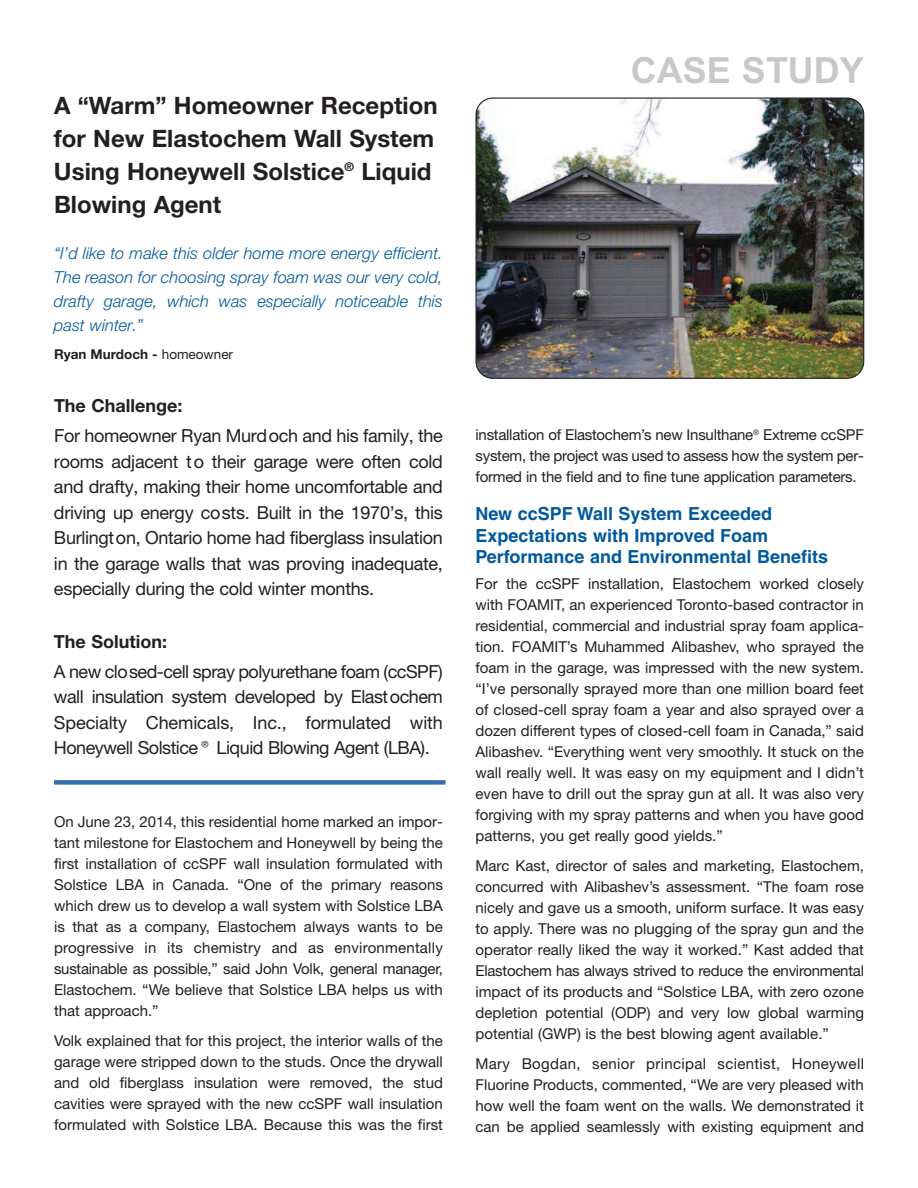
<style>
.page{position:relative;width:918px;height:1188px;background:#fff}
.page>*{position:absolute;margin:0;border:0;box-sizing:border-box;transform-origin:0 0}
.t1{font:700 36px "Arial";color:#c7c8ca}
.t2{font:700 24px/33px "Helvetica Neue LT";color:#231f20}
.t3{font:18px/25.5px "Helvetica Neue CE";letter-spacing:-.015em;color:#231f20;text-align:justify}
.t4{font:700 18px/21.6px "Helvetica";color:#01599a}
.t5{font:700 18px "Helvetica Neue LT";color:#231f20}
.t6{font:700 18px "Helvetica Neue CE";color:#231f20}
.t7{font:italic 300 16.5px/24px "Helvetica Neue";color:#01599a;text-align:justify}
.t8{font:15px/21px "Helvetica Neue LT";color:#231f20;text-align:justify}
.t9{font:700 13.5px "Helvetica Neue LT";color:#231f20}
.s1{font-weight:400}
</style>
<div class="page">
<img style="left:476px;top:98px;width:388px;height:281px">
<div style="left:54px;top:780px;width:392px;height:5px;background:#386eaa"></div>
<h2 class="t2" style="left:54px;top:88px;width:385px">A “Warm” Homeowner Reception for New Elastochem Wall System<br>Using Honeywell Solstice<sup>®</sup> Liquid<br>Blowing Agent</h2>
<p class="t7" style="left:54px;top:243px;width:390px">“I’d like to make this older home more energy efficient.<br>The reason for choosing spray foam was our very cold, drafty garage, which was especially noticeable this past winter.”</p>
<p class="t9" style="left:54px;top:346px;width:181px">Ryan Murdoch - <span class="s1">homeowner</span></p>
<p class="t5" style="left:54px;top:394px;width:130px">The Challenge:</p>
<p class="t3" style="left:54px;top:423px;width:390px">For homeowner Ryan Murdoch and his family, the rooms adjacent to their garage were often cold and drafty, making their home uncomfortable and driving up energy costs. Built in the 1970’s, this Burlington, Ontario home had fiberglass insulation in the garage walls that was proving inadequate, especially during the cold winter months.</p>
<p class="t6" style="left:54px;top:630px;width:115px">The Solution:</p>
<p class="t3" style="left:54px;top:659px;width:390px">A new closed-cell spray polyurethane foam (ccSPF) wall insulation system developed by Elastochem Specialty Chemicals, Inc., formulated with Honeywell Solstice® Liquid Blowing Agent (LBA).</p>
<p class="t8" style="left:54px;top:811px;width:390px">On June 23, 2014, this residential home marked an impor&shy;tant milestone for Elastochem and Honeywell by being the first installation of ccSPF wall insulation formulated with Solstice LBA in Canada. “One of the primary reasons which drew us to develop a wall system with Solstice LBA is that as a company, Elastochem always wants to be progressive in its chemistry and as environmentally sustainable as possible,” said John Volk, general manager, Elastochem. “We believe that Solstice LBA helps us with that approach.”</p>
<p class="t8" style="left:54px;top:1030px;width:390px">Volk explained that for this project, the interior walls of the garage were stripped down to the studs. Once the drywall and old fiberglass insulation were removed, the stud cavities were sprayed with the new ccSPF wall insulation formulated with Solstice LBA. Because this was the first</p>
<h1 class="t1" style="left:631px;top:49px;width:235px">CASE STUDY</h1>
<p class="t8" style="left:476px;top:424px;width:390px">installation of Elastochem’s new Insulthane<sup>®</sup> Extreme ccSPF system, the project was used to assess how the system per&shy;formed in the field and to fine tune application parameters.</p>
<p class="t4" style="left:476px;top:505px;width:354px">New ccSPF Wall System Exceeded<br>Expectations with Improved Foam<br>Performance and Environmental Benefits</p>
<p class="t8" style="left:476px;top:573px;width:390px">For the ccSPF installation, Elastochem worked closely with FOAMIT, an experienced Toronto-based contractor in residential, commercial and industrial spray foam applica&shy;tion. FOAMIT’s Muhammed Alibashev, who sprayed the foam in the garage, was impressed with the new system. “I’ve personally sprayed more than one million board feet of closed-cell spray foam a year and also sprayed over a dozen different types of closed-cell foam in Canada,” said Alibashev. “Everything went very smoothly. It stuck on the wall really well. It was easy on my equipment and I didn’t even have to drill out the spray gun at all. It was also very forgiving with my spray patterns and when you have good patterns, you get really good yields.”</p>
<p class="t8" style="left:476px;top:855px;width:390px">Marc Kast, director of sales and marketing, Elastochem, concurred with Alibashev’s assessment. “The foam rose nicely and gave us a smooth, uniform surface. It was easy to apply. There was no plugging of the spray gun and the operator really liked the way it worked.” Kast added that Elastochem has always strived to reduce the environmental impact of its products and “Solstice LBA, with zero ozone depletion potential (ODP) and very low global warming potential (GWP) is the best blowing agent available.”</p>
<p class="t8" style="left:476px;top:1053px;width:390px">Mary Bogdan, senior principal scientist, Honeywell Fluorine Products, commented, “We are very pleased with how well the foam went on the walls. We demonstrated it can be applied seamlessly with existing equipment and</p>
</div>
